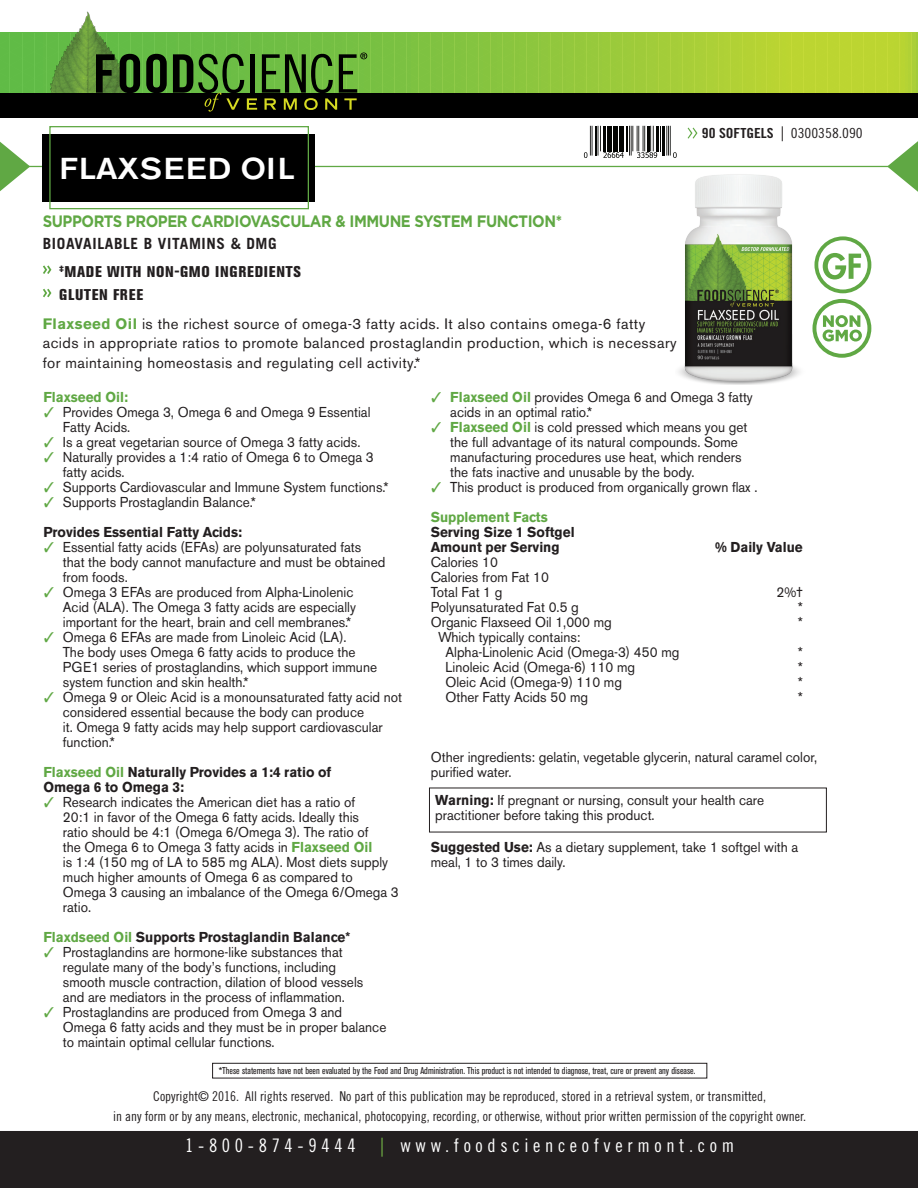
<style>
.page{position:relative;width:918px;height:1188px;background:#fff}
.page>*{position:absolute;margin:0;border:0;box-sizing:border-box;transform-origin:0 0}
.t1{font:500 30px "Akzidenz Grotesk BE";letter-spacing:.02em;color:#fff;scale:1.11 1}
.t2{font:18.6px "Trade Gothic Cond Eighteen";letter-spacing:.25em;color:#fff}
.t3{font:700 16.5px "Gotham";letter-spacing:-.03em;color:#60a844;scale:.9 1}
.t4{font:800 condensed 15.45px/22.6px "Akzidenz Grotesk BE";letter-spacing:.05em;color:#231f20}
.t5{font:700 15.45px "Trade Gothic";letter-spacing:.04em;color:#231f20}
.t6{font:15px/19.5px "Akzidenz Grotesk BE";letter-spacing:.03em;color:#231f20}
.t7{font:14.25px/15px "Akzidenz Grotesk BE";color:#231f20;scale:.95 1}
.t8{font:700 14.25px/15px "Akzidenz Grotesk BE";color:#231f20;scale:.95 1}
.t9{font:700 14.25px "Akzidenz Grotesk BE";color:#60a844;scale:.95 1}
.t10{font:13.95px "Trade Gothic Cond Eighteen";color:#231f20;scale:1.11 1}
.t11{font:13.5px/19.5px "Trade Gothic Cond Eighteen";color:#231f20;text-align:center}
.t12{font:condensed 9.9px "Akzidenz Grotesk BE";color:#231f20}
.s1{font-weight:700;color:#60a844}
.s2{font-family:"Trade Gothic Bold Cond Twenty"}
.s3{font-size:20.1px}
.s4{color:#60a844}
.s5{font-weight:700}
.s6{color:#6ba542}
</style>
<div class="page">
<img style="left:678px;top:174px;width:122px;height:210px">
<hr style="left:0;top:166px;width:917px;height:1px;background:#60a844">
<div style="left:43px;top:134px;width:272px;height:68px;background:#000"></div>
<div style="left:49px;top:126px;width:260px;height:83px;border:1px solid #60a844"></div>
<div style="left:212px;top:1063px;width:495px;height:15px;border:1px solid #231f20"></div>
<div style="left:0;top:1131px;width:918px;height:57px;background:#231f20"></div>
<svg style="left:0;top:142px;width:30px;height:49px"></svg>
<svg style="left:887px;top:141px;width:31px;height:51px"></svg>
<div style="left:0;top:93px;width:918px;height:25px;background:#000"></div>
<img style="left:49px;top:11px;width:79px;height:22px">
<svg style="left:0;top:33px;width:918px;height:79px"></svg>
<svg style="left:812px;top:299px;width:59px;height:59px"></svg>
<svg style="left:814px;top:236px;width:57px;height:57px"></svg>
<svg style="left:688px;top:128px;width:9px;height:11px"></svg>
<svg style="left:583px;top:126px;width:87px;height:31px"></svg>
<hr style="left:592px;top:126px;width:1px;height:30px;background:#040503">
<hr style="left:590px;top:126px;width:1px;height:30px;background:#040503">
<hr style="left:595px;top:126px;width:2px;height:30px;background:#040503">
<hr style="left:598px;top:126px;width:1px;height:30px;background:#040503">
<hr style="left:626px;top:126px;width:2px;height:25px;background:#040503">
<hr style="left:631px;top:126px;width:1px;height:30px;background:#040503">
<hr style="left:629px;top:126px;width:1px;height:30px;background:#040503">
<hr style="left:662px;top:126px;width:3px;height:30px;background:#040503">
<hr style="left:670px;top:126px;width:1px;height:30px;background:#040503">
<hr style="left:668px;top:126px;width:1px;height:30px;background:#040503">
<hr style="left:666px;top:126px;width:1px;height:30px;background:#040503">
<svg style="left:584px;top:152px;width:3px;height:6px"></svg>
<svg style="left:600px;top:126px;width:24px;height:32px"></svg>
<svg style="left:632px;top:126px;width:29px;height:32px"></svg>
<svg style="left:673px;top:152px;width:4px;height:6px"></svg>
<svg style="left:43px;top:265px;width:8px;height:9px"></svg>
<svg style="left:43px;top:289px;width:8px;height:8px"></svg>
<h1 class="t1" style="left:59px;top:151px;width:214px">FLAXSEED OIL</h1>
<p class="t3" style="left:43px;top:212px;width:579px">SUPPORTS PROPER CARDIOVASCULAR &amp; IMMUNE SYSTEM FUNCTION*</p>
<p class="t5" style="left:43px;top:234px;width:236px">BIOAVAILABLE B VITAMINS &amp; DMG</p>
<p class="t4" style="left:59px;top:260px;width:243px"><sup>‡</sup>MADE WITH NON-GMO INGREDIENTS<br>GLUTEN FREE</p>
<p class="t6" style="left:43px;top:314px;width:636px"><span class="s1">Flaxseed Oil</span> is the richest source of omega-3 fatty acids. It also contains omega-6 fatty acids in appropriate ratios to promote balanced prostaglandin production, which is necessary for maintaining homeostasis and regulating cell activity.*</p>
<p class="t10" style="left:702px;top:125px;width:146px"><span class="s2">90 SOFTGELS</span> <span class="s3">|</span> 0300358.090</p>
<p class="t9" style="left:43px;top:389px;width:91px">Flaxseed Oil:</p>
<p class="t7" style="left:63px;top:405px;width:344px">Provides Omega 3, Omega 6 and Omega 9 Essential Fatty Acids.<br>Is a great vegetarian source of Omega 3 fatty acids.<br>Naturally provides a 1:4 ratio of Omega 6 to Omega 3 fatty acids.<br>Supports Cardiovascular and Immune System functions.* Supports Prostaglandin Balance.*</p>
<p class="t8" style="left:43px;top:525px;width:211px">Provides Essential Fatty Acids:</p>
<p class="t7" style="left:63px;top:540px;width:359px">Essential fatty acids (EFAs) are polyunsaturated fats<br>that the body cannot manufacture and must be obtained from foods.<br>Omega 3 EFAs are produced from Alpha-Linolenic<br>Acid (ALA). The Omega 3 fatty acids are especially important for the heart, brain and cell membranes.*<br>Omega 6 EFAs are made from Linoleic Acid (LA).<br>The body uses Omega 6 fatty acids to produce the<br>PGE1 series of prostaglandins, which support immune system function and skin health.*<br>Omega 9 or Oleic Acid is a monounsaturated fatty acid not considered essential because the body can produce<br>it. Omega 9 fatty acids may help support cardiovascular function.*</p>
<p class="t8" style="left:43px;top:765px;width:305px"><span class="s4">Flaxseed Oil</span> Naturally Provides a 1:4 ratio of<br>Omega 6 to Omega 3:</p>
<p class="t7" style="left:63px;top:795px;width:355px">Research indicates the American diet has a ratio of<br>20:1 in favor of the Omega 6 fatty acids. Ideally this<br>ratio should be 4:1 (Omega 6/Omega 3). The ratio of<br>the Omega 6 to Omega 3 fatty acids in <span class="s1">Flaxseed Oil<br></span>is 1:4 (150 mg of LA to 585 mg ALA). Most diets supply much higher amounts of Omega 6 as compared to Omega 3 causing an imbalance of the Omega 6/Omega 3 ratio.</p>
<p class="t7" style="left:63px;top:930px;width:342px;text-indent:-19px"><span class="s1">Flaxdseed Oil</span> <span class="s5">Supports Prostaglandin Balance* </span>Prostaglandins are hormone-like substances that regulate many of the body’s functions, including<br>smooth muscle contraction, dilation of blood vessels and are mediators in the process of inflammation.<br>Prostaglandins are produced from Omega 3 and Omega 6 fatty acids and they must be in proper balance to maintain optimal cellular functions.</p>
<p class="t7" style="left:450px;top:390px;width:325px"><span class="s1">Flaxseed Oil</span> provides Omega 6 and Omega 3 fatty acids in an optimal ratio.*<br><span class="s1">Flaxseed Oil</span> is cold pressed which means you get the full advantage of its natural compounds. Some manufacturing procedures use heat, which renders the fats inactive and unusable by the body.<br>This product is produced from organically grown flax .</p>
<p class="t9" style="left:431px;top:509px;width:125px">Supplement Facts</p>
<p class="t8" style="left:431px;top:525px;width:153px">Serving Size 1 Softgel<br>Amount per Serving</p>
<p class="t8" style="left:715px;top:540px;width:94px">% Daily Value</p>
<p class="t7" style="left:431px;top:555px;width:126px">Calories 10<br>Calories from Fat 10<br>Total Fat 1 g</p>
<p class="t7" style="left:777px;top:585px;width:29px">2%†</p>
<p class="t7" style="left:431px;top:600px;width:157px">Polyunsaturated Fat 0.5 g</p>
<p class="t7" style="left:798px;top:600px;width:7px">*</p>
<p class="t7" style="left:431px;top:615px;width:192px">Organic Flaxseed Oil 1,000 mg</p>
<p class="t7" style="left:798px;top:615px;width:7px">*</p>
<p class="t7" style="left:445px;top:630px;width:248px;text-indent:-7px">Which typically contains:<br>Alpha-Linolenic Acid (Omega-3) 450 mg</p>
<p class="t7" style="left:798px;top:645px;width:7px">*</p>
<p class="t7" style="left:445px;top:660px;width:201px">Linoleic Acid (Omega-6) 110 mg</p>
<p class="t7" style="left:798px;top:660px;width:7px">*</p>
<p class="t7" style="left:445px;top:675px;width:187px">Oleic Acid (Omega-9) 110 mg</p>
<p class="t7" style="left:798px;top:675px;width:7px">*</p>
<p class="t7" style="left:445px;top:690px;width:152px">Other Fatty Acids 50 mg</p>
<p class="t7" style="left:798px;top:690px;width:7px">*</p>
<p class="t7" style="left:431px;top:750px;width:408px">Other ingredients: gelatin, vegetable glycerin, natural caramel color, purified water.</p>
<p class="t7" style="left:435px;top:793px;width:348px"><span class="s5">Warning:</span> If pregnant or nursing, consult your health care practitioner before taking this product.</p>
<p class="t7" style="left:431px;top:840px;width:388px"><span class="s5">Suggested Use:</span> As a dietary supplement, take 1 softgel with a meal, 1 to 3 times daily.</p>
<p class="t12" style="left:219px;top:1065px;width:478px">*These statements have not been evaluated by the Food and Drug Administration. This product is not intended to diagnose, treat, cure or prevent any disease.</p>
<p class="t11" style="left:113px;top:1087px;width:694px">Copyright© 2016. All rights reserved. No part of this publication may be reproduced, stored in a retrieval system, or transmitted,<br>in any form or by any means, electronic, mechanical, photocopying, recording, or otherwise, without prior written permission of the copyright owner.</p>
<h2 class="t2" style="left:185px;top:1134px;width:172px">1-800-874-9444</h2>
<h2 class="t2" style="left:380px;top:1134px;width:356px"><span class="s6">⎢</span> www.foodscienceofvermont.com</h2>
</div>
